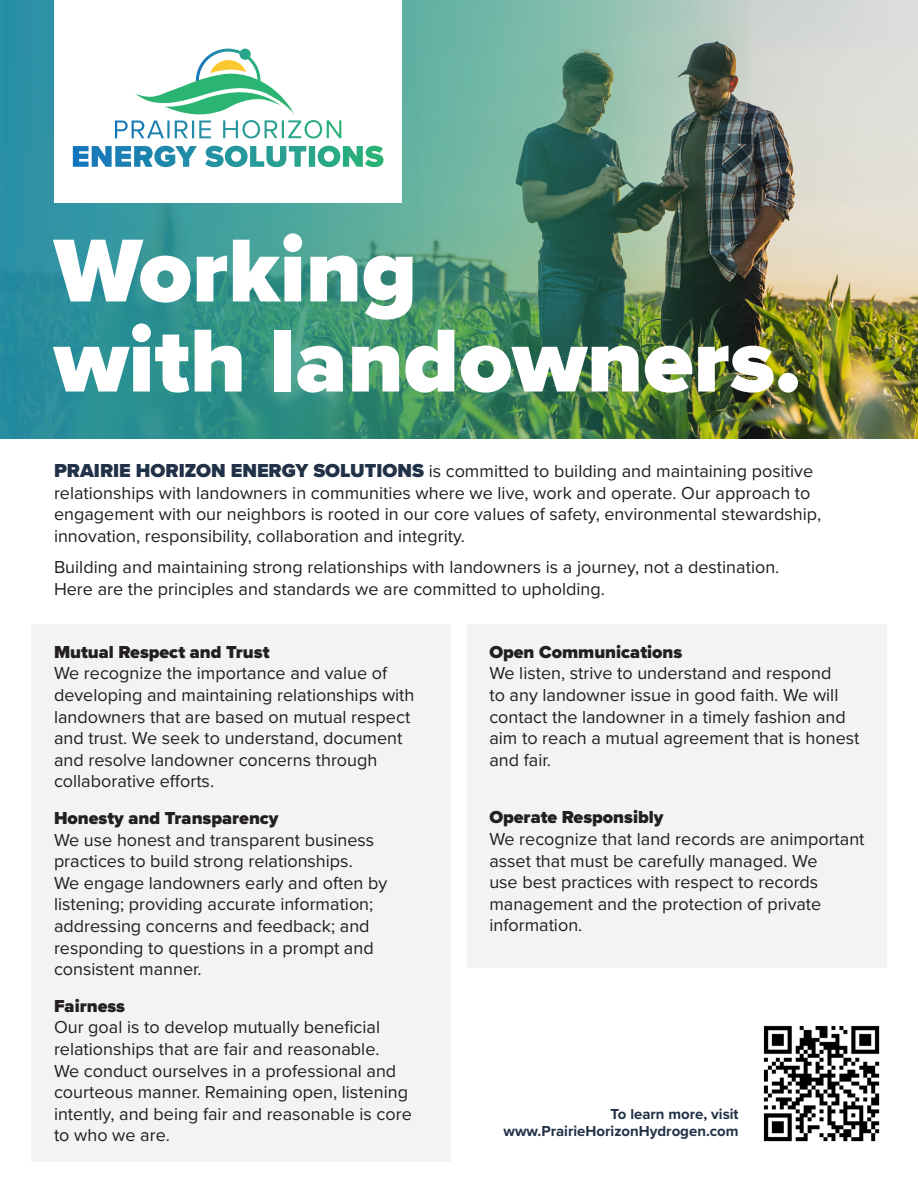
<style>
.page{position:relative;width:918px;height:1188px;background:#fff}
.page>*{position:absolute;margin:0;border:0;box-sizing:border-box;transform-origin:0 0}
.t1{font:900 92.7px/90px "Proxima Nova";color:#fff}
.t2{font:18px/21.6px "Proxima Nova";color:#231f20}
.t3{font:900 18px "Proxima Nova";color:#231f20}
.Fact_Body_Copy_Navy{font:700 15px/16.5px "Proxima Nova";color:#213147;text-align:right}
.s1{font-weight:900;font-size:19.5px;color:#213147}
</style>
<div class="page">
<img style="left:751px;top:0;width:167px;height:438px">
<div style="left:31px;top:624px;width:419px;height:538px;background:#f2f3f4"></div>
<div style="left:468px;top:624px;width:419px;height:344px;background:#f2f3f4"></div>
<img style="left:0;top:0;width:751px;height:438px">
<div style="left:55px;top:0;width:347px;height:202px;background:#fff"></div>
<img style="left:763px;top:1025px;width:117px;height:117px">
<svg style="left:115px;top:49px;width:226px;height:90px"></svg>
<svg style="left:73px;top:146px;width:311px;height:21px"></svg>
<p class="t1" style="left:54px;top:225px;width:749px">Working<br>with landowners.</p>
<p class="t2" style="left:54px;top:460px;width:769px"><span class="s1">PRAIRIE HORIZON ENERGY SOLUTIONS</span> is committed to building and maintaining positive relationships with landowners in communities where we live, work and operate. Our approach to engagement with our neighbors is rooted in our core values of safety, environmental stewardship, innovation, responsibility, collaboration and integrity.</p>
<p class="t2" style="left:54px;top:556px;width:727px">Building and maintaining strong relationships with landowners is a journey, not a destination.<br>Here are the principles and standards we are committed to upholding.</p>
<p class="t3" style="left:54px;top:638px;width:217px">Mutual Respect and Trust</p>
<p class="t2" style="left:54px;top:662px;width:362px">We recognize the importance and value of developing and maintaining relationships with landowners that are based on mutual respect and trust. We seek to understand, document and resolve landowner concerns through collaborative efforts.</p>
<p class="t3" style="left:54px;top:805px;width:226px">Honesty and Transparency</p>
<p class="t2" style="left:54px;top:828px;width:335px">We use honest and transparent business practices to build strong relationships.<br>We engage landowners early and often by listening; providing accurate information; addressing concerns and feedback; and responding to questions in a prompt and consistent manner.</p>
<p class="t3" style="left:54px;top:992px;width:73px">Fairness</p>
<p class="t2" style="left:54px;top:1016px;width:328px">Our goal is to develop mutually beneficial relationships that are fair and reasonable.</p>
<p class="t2" style="left:54px;top:1059px;width:359px">We conduct ourselves in a professional and courteous manner. Remaining open, listening intently, and being fair and reasonable is core</p>
<p class="t2" style="left:54px;top:1124px;width:117px">to who we are.</p>
<p class="t3" style="left:489px;top:638px;width:195px">Open Communications</p>
<p class="t2" style="left:489px;top:662px;width:372px">We listen, strive to understand and respond<br>to any landowner issue in good faith. We will contact the landowner in a timely fashion and aim to reach a mutual agreement that is honest and fair.</p>
<p class="t3" style="left:489px;top:804px;width:176px">Operate Responsibly</p>
<p class="t2" style="left:489px;top:828px;width:377px">We recognize that land records are animportant asset that must be carefully managed. We<br>use best practices with respect to records management and the protection of private information.</p>
<p class="Fact_Body_Copy_Navy" style="left:504px;top:1106px;width:237px">To learn more, visit www.PrairieHorizonHydrogen.com</p>
</div>
